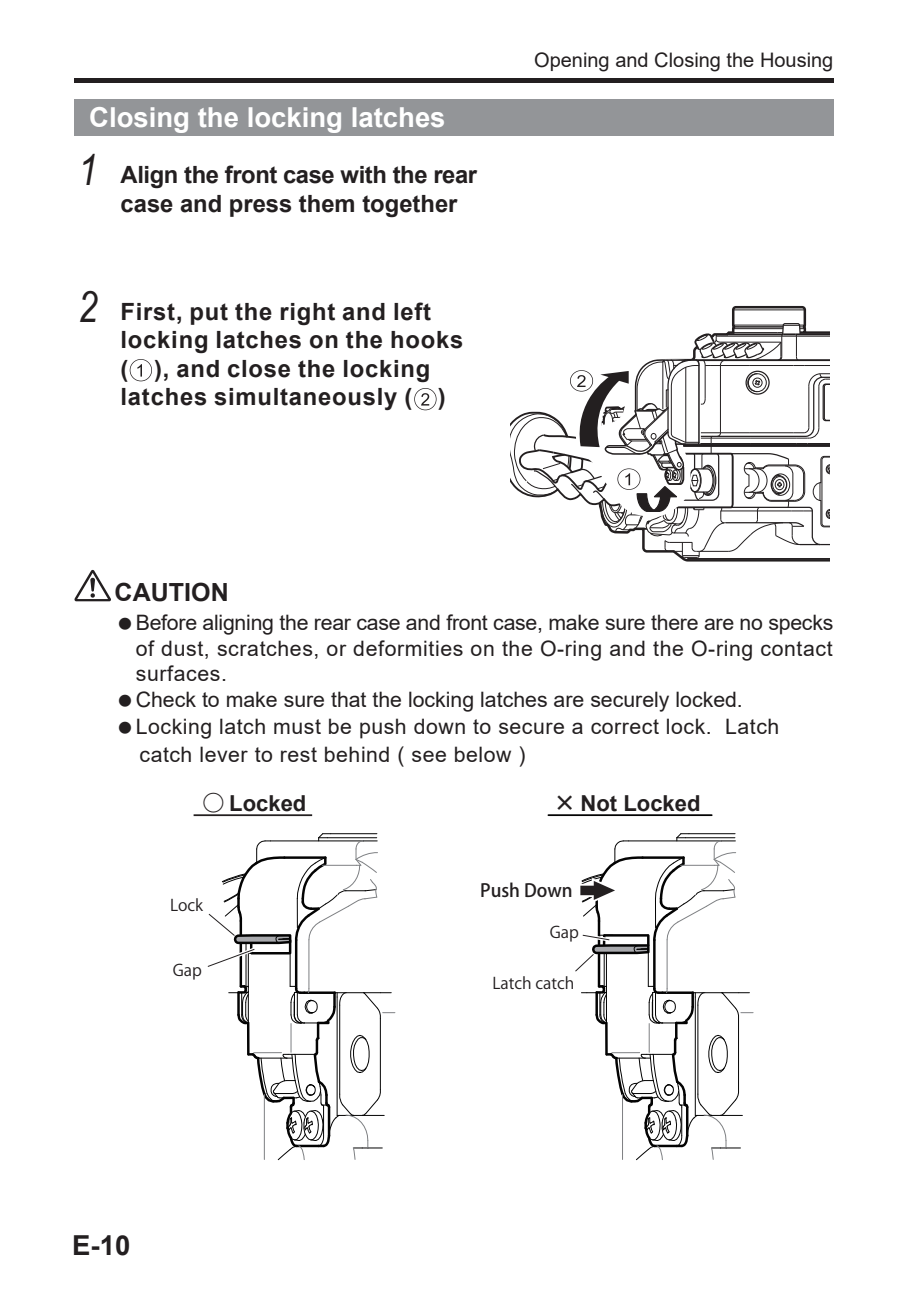
<style>
.page{position:relative;width:908px;height:1290px;background:#fff}
.page>*{position:absolute;margin:0;border:0;box-sizing:border-box;transform-origin:0 0}
.t1{font:italic 42.5px "Arial Narrow";color:#231f20}
.t2{font:700 27.5px "Arial";color:#fff}
.t3{font:500 27.5px "Koz Go Pro";letter-spacing:-.04em;color:#fff}
.t4{font:700 27.5px "Arial";color:#231f20}
.t5{font:700 25px "Arial";color:#231f20}
.t6{font:700 23.75px/28.5px "Arial";letter-spacing:.035em;color:#231f20}
.t7{font:700 23.75px/28.5px "Arial";letter-spacing:-.015em;color:#231f20}
.t8{font:700 22px "Arial";color:#231f20}
.t9{font:21.25px/25.5px "Arial";color:#231f20}
.t10{font:21.25px/27.5px "Arial";letter-spacing:.025em;color:#231f20}
.t11{font:20px "Arial";color:#231f20}
.t12{font:500 18px "Koz Go Pr 6 N";color:#231f20}
.t13{font:16px "Koz Go Pr 6 N";color:#231f20}
.s1{font-family:"Koz Go Pro"}
</style>
<div class="page">
<div style="left:74px;top:78px;width:759px;height:5px;background:#231f20"></div>
<div style="left:74px;top:99px;width:759px;height:37px;background:#939598"></div>
<svg style="left:130px;top:359px;width:22px;height:22px"></svg>
<svg style="left:414px;top:388px;width:22px;height:22px"></svg>
<svg style="left:74px;top:570px;width:37px;height:31px"></svg>
<svg style="left:510px;top:305px;width:319px;height:257px"></svg>
<hr style="left:193px;top:814px;width:119px;height:2px;background:#231f20">
<hr style="left:548px;top:814px;width:163px;height:2px;background:#030303">
<hr style="left:245px;top:943px;width:1px;height:43px;background:#030303">
<hr style="left:289px;top:954px;width:1px;height:32px;background:#030303">
<hr style="left:295px;top:940px;width:2px;height:49px;background:#030303">
<hr style="left:239px;top:943px;width:3px;height:43px;background:#030303">
<hr style="left:248px;top:953px;width:1px;height:70px;background:#030303">
<hr style="left:308px;top:940px;width:1px;height:48px;background:#7e8083">
<svg style="left:228px;top:983px;width:167px;height:177px"></svg>
<svg style="left:207px;top:833px;width:171px;height:138px"></svg>
<svg style="left:575px;top:833px;width:177px;height:327px"></svg>
<p class="t3" style="left:89px;top:99px;width:211px">パチン錠を閉める</p>
<p class="t7" style="left:120px;top:161px;width:358px">Align the front case with the rear case and press them together</p>
<p class="t2" style="left:89px;top:98px;width:358px">Closing the locking latches</p>
<h1 class="t1" style="left:78px;top:141px;width:21px">1</h1>
<h1 class="t1" style="left:78px;top:277px;width:21px">2</h1>
<p class="t6" style="left:120px;top:297px;width:344px">First, put the right and left locking latches on the hooks ( ), and close the locking latches simultaneously ( )</p>
<p class="t11" style="left:534px;top:46px;width:301px">Opening and Closing the Housing</p>
<p class="t5" style="left:114px;top:574px;width:116px">CAUTION</p>
<p class="t9" style="left:136px;top:610px;width:698px">Before aligning the rear case and front case, make sure there are no specks of dust, scratches, or deformities on the O-ring and the O-ring contact surfaces.<br>Check to make sure that the locking latches are securely locked.</p>
<p class="t10" style="left:136px;top:713px;width:644px">Locking latch must be push down to secure a correct lock. Latch catch lever to rest behind ( see below )</p>
<p class="t8" style="left:202px;top:787px;width:105px"><span class="s1">○</span> Locked</p>
<p class="t8" style="left:553px;top:787px;width:148px"><span class="s1">×</span> Not Locked</p>
<p class="t13" style="left:170px;top:895px;width:35px">Lock</p>
<p class="t13" style="left:173px;top:961px;width:31px">Gap</p>
<p class="t4" style="left:72px;top:1226px;width:60px">E-10</p>
<p class="t12" style="left:480px;top:880px;width:94px">Push Down</p>
<p class="t13" style="left:549px;top:923px;width:31px">Gap</p>
<p class="t13" style="left:492px;top:974px;width:84px">Latch catch</p>
</div>
